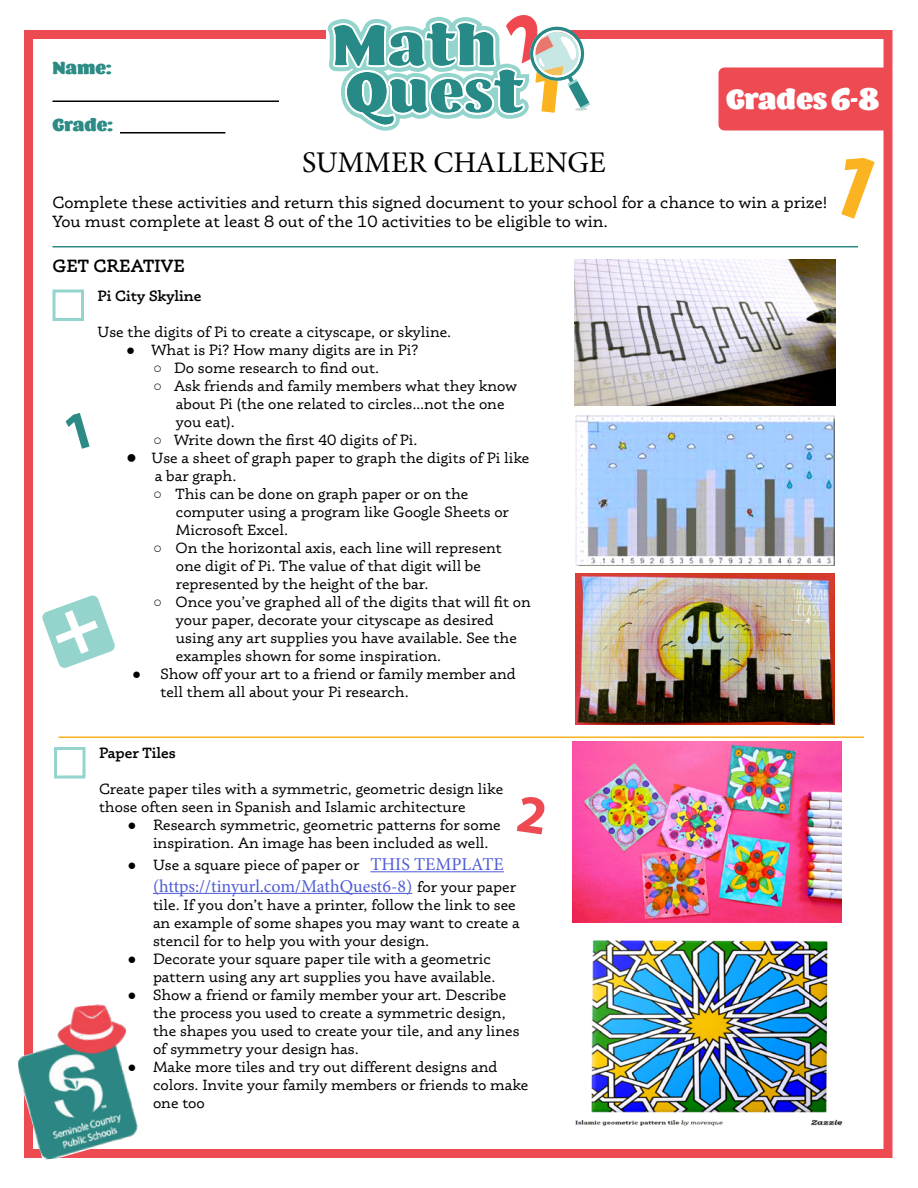
<style>
.page{position:relative;width:918px;height:1188px;background:#fff}
.page>*{position:absolute;margin:0;border:0;box-sizing:border-box;transform-origin:0 0}
.t1{font:30px "Minion Pro";color:#000}
.t2{font:28.5px "Barricada Pro";color:#fff}
.t3{font:18px "Minion Pro";color:#4f5cd6}
.t4{font:18px "Barricada Pro";color:#2c8b85}
.t5{font:600 18px "Phoreus Cherokee";color:#000}
.t6{font:16.5px/19.8px "Phoreus Cherokee";color:#000}
.t7{font:15px/18px "Phoreus Cherokee";color:#000}
.t8{font:600 15px "Phoreus Cherokee";color:#000}
.s1{font-family:"Arial"}
.s2{font-family:"Arial";font-size:18px}
.s3{font-family:"Minion Pro";font-size:18px;color:#4f5cd6}
.s4{font-family:"Phoreus Cherokee";font-size:15px;color:#000}
</style>
<div class="page">
<div style="left:24px;top:30px;width:868px;height:1128px;border:9px solid #ee4a52"></div>
<img style="left:17px;top:1001px;width:127px;height:159px">
<div style="left:326px;top:10px;width:227px;height:94px;background:#fff"></div>
<svg style="left:328px;top:15px;width:262px;height:116px"></svg>
<hr style="left:52px;top:100px;width:227px;height:2px;background:#000">
<hr style="left:120px;top:132px;width:105px;height:2px;background:#000">
<div style="left:718px;top:68px;width:173px;height:62px;background:#ee4a52;border-radius:6px"></div>
<hr style="left:52px;top:246px;width:806px;height:2px;background:#2c8b85">
<div style="left:52px;top:290px;width:32px;height:31px;border:3px solid #94d4cd"></div>
<img style="left:574px;top:260px;width:262px;height:146px">
<img style="left:575px;top:416px;width:260px;height:149px">
<img style="left:576px;top:574px;width:258px;height:150px">
<div style="left:54px;top:747px;width:32px;height:31px;border:3px solid #94d4cd"></div>
<hr style="left:370px;top:871px;width:134px;height:1px;background:#4f5cd6">
<hr style="left:153px;top:893px;width:259px;height:1px;background:#4f5cd6">
<img style="left:572px;top:742px;width:270px;height:180px">
<img style="left:575px;top:940px;width:268px;height:186px">
<hr style="left:58px;top:736px;width:806px;height:2px;background:#fbb321">
<svg style="left:42px;top:595px;width:73px;height:73px"></svg>
<p class="t4" style="left:52px;top:57px;width:61px">Name:</p>
<p class="t4" style="left:52px;top:114px;width:62px">Grade:</p>
<p class="t2" style="left:726px;top:82px;width:155px">Grades 6-8</p>
<p class="t1" style="left:302px;top:142px;width:305px">SUMMER CHALLENGE</p>
<p class="t6" style="left:52px;top:192px;width:776px">Complete these activities and return this signed document to your school for a chance to win a prize!<br>You must complete at least 8 out of the 10 activities to be eligible to win.</p>
<p class="t5" style="left:52px;top:255px;width:134px">GET CREATIVE</p>
<p class="t8" style="left:98px;top:287px;width:106px">Pi City Skyline</p>
<p class="t7" style="left:98px;top:323px;width:355px">Use the digits of Pi to create a cityscape, or skyline.</p>
<p class="t7" style="left:126px;top:341px;width:294px"><span class="s1">●</span> What is Pi? How many digits are in Pi?</p>
<p class="t7" style="left:153px;top:359px;width:228px"><span class="s1">○</span> Do some research to find out.</p>
<p class="t7" style="left:176px;top:377px;width:343px;text-indent:-23px"><span class="s1">○</span> Ask friends and family members what they know about Pi (the one related to circles…not the one you eat).</p>
<p class="t7" style="left:153px;top:431px;width:266px"><span class="s1">○</span> Write down the first 40 digits of Pi.</p>
<p class="t7" style="left:155px;top:449px;width:376px;text-indent:-29px"><span class="s2">●</span> Use a sheet of graph paper to graph the digits of Pi like a bar graph.</p>
<p class="t7" style="left:176px;top:485px;width:335px;text-indent:-23px"><span class="s1">○</span> This can be done on graph paper or on the computer using a program like Google Sheets or<br>Microsoft Excel.</p>
<p class="t7" style="left:176px;top:539px;width:328px;text-indent:-23px"><span class="s1">○</span> On the horizontal axis, each line will represent one digit of Pi. The value of that digit will be represented by the height of the bar.</p>
<p class="t7" style="left:176px;top:593px;width:357px;text-indent:-23px"><span class="s1">○</span> Once you’ve graphed all of the digits that will fit on your paper, decorate your cityscape as desired using any art supplies you have available. See the examples shown for some inspiration.</p>
<p class="t7" style="left:160px;top:665px;width:357px;text-indent:-28px"><span class="s1">●</span> Show off your art to a friend or family member and tell them all about your Pi research.</p>
<p class="t8" style="left:99px;top:744px;width:78px">Paper Tiles</p>
<p class="t7" style="left:99px;top:780px;width:406px">Create paper tiles with a symmetric, geometric design like those often seen in Spanish and Islamic architecture</p>
<p class="t7" style="left:153px;top:816px;width:349px;text-indent:-26px"><span class="s1">●</span> Research symmetric, geometric patterns for some inspiration. An image has been included as well.</p>
<p class="t7" style="left:128px;top:856px;width:378px"><span class="s1">●</span> Use a square piece of paper or <span class="s3">THIS TEMPLATE</span></p>
<p class="t3" style="left:153px;top:874px;width:365px">(https://tinyurl.com/MathQuest6-8) <span class="s4">for your paper</span></p>
<p class="t7" style="left:153px;top:895px;width:368px">tile. If you don’t have a printer, follow the link to see an example of some shapes you may want to create a stencil for to help you with your design.</p>
<p class="t7" style="left:153px;top:949px;width:344px;text-indent:-26px"><span class="s1">●</span> Decorate your square paper tile with a geometric pattern using any art supplies you have available.</p>
<p class="t7" style="left:153px;top:985px;width:368px;text-indent:-26px"><span class="s1">●</span> Show a friend or family member your art. Describe the process you used to create a symmetric design, the shapes you used to create your tile, and any lines of symmetry your design has.</p>
<p class="t7" style="left:153px;top:1057px;width:377px;text-indent:-26px"><span class="s1">●</span> Make more tiles and try out different designs and colors. Invite your family members or friends to make one too</p>
</div>
